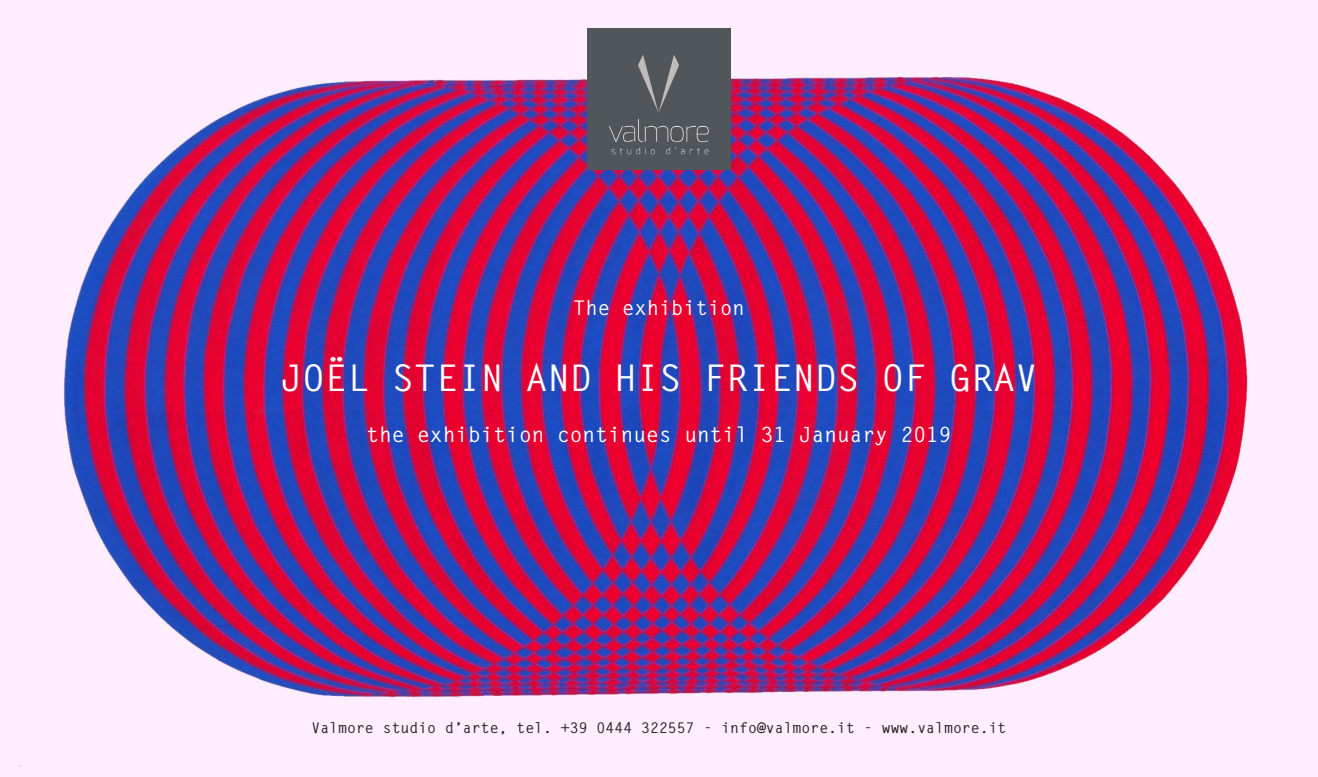
<style>
.page{position:relative;width:1318px;height:777px;background:#fff}
.page>*{position:absolute;margin:0;border:0;box-sizing:border-box;transform-origin:0 0}
.t1{font:700 36.75px "Letter Gothic Std";color:#fff}
.t2{font:700 21px "Letter Gothic Std";color:#fff}
.t3{font:700 20.3px "Letter Gothic Std";color:#fff}
.t4{font:700 14.7px "Letter Gothic Std";color:#231f20}
</style>
<div class="page">
<img style="left:0;top:0;width:1318px;height:777px">
<div style="left:588px;top:29px;width:142px;height:141px;background:#51565a"></div>
<p class="t3" style="left:573px;top:295px;width:173px">The exhibition</p>
<p class="t1" style="left:280px;top:355px;width:759px">JOËL STEIN AND HIS FRIENDS OF GRAV</p>
<p class="t2" style="left:366px;top:422px;width:587px">the exhibition continues until 31 January 2019</p>
<p class="t4" style="left:311px;top:719px;width:696px">Valmore studio d’arte, tel. +39 0444 322557 - info@valmore.it - www.valmore.it</p>
</div>
